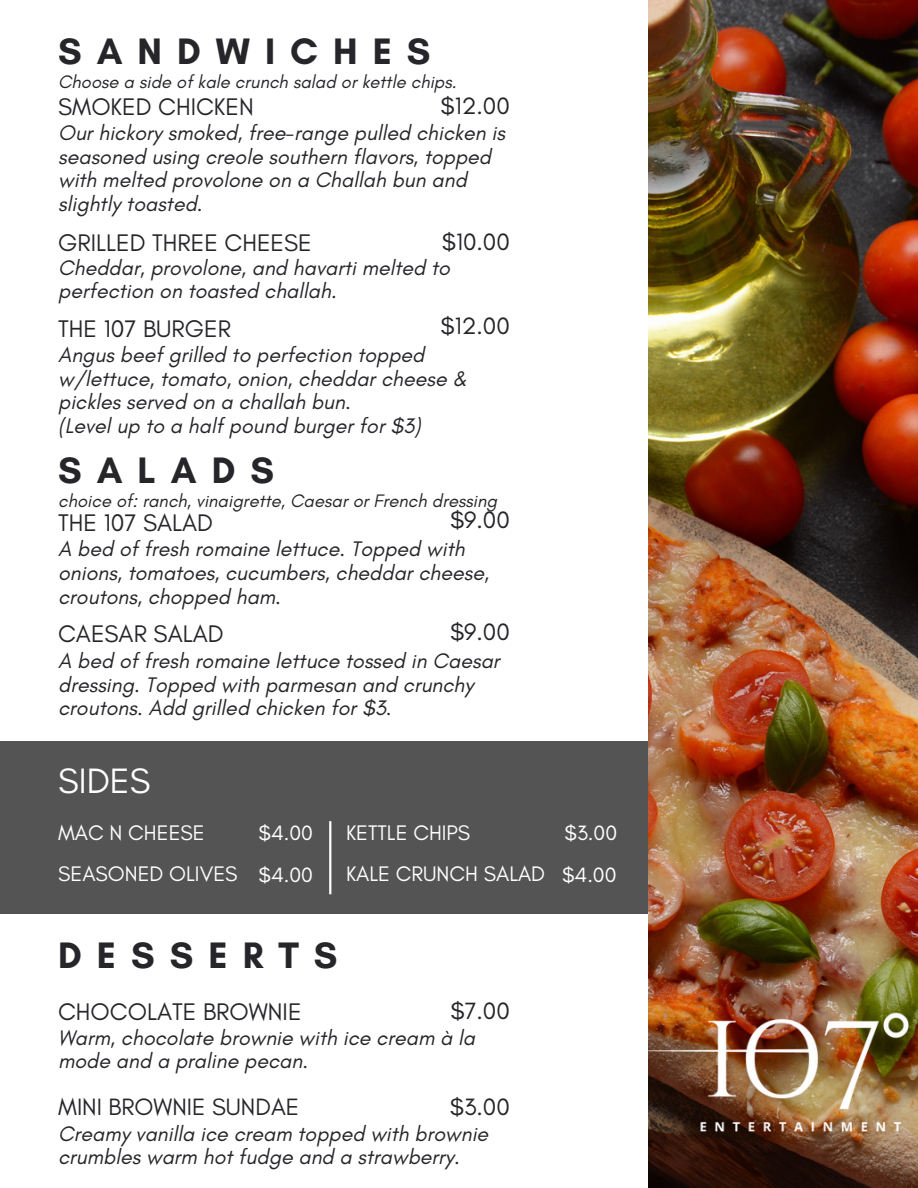
<style>
.page{position:relative;width:918px;height:1188px;background:#fff}
.page>*{position:absolute;margin:0;border:0;box-sizing:border-box;transform-origin:0 0}
.t1{font:700 37.5px "Glacial Indifference";letter-spacing:.4em;color:#262529}
.t2{font:35.85px "Glacial Indifference";color:#fff}
.t3{font:24.45px "Glacial Indifference";color:#262529}
.t4{font:24px "Glacial Indifference";color:#262529}
.t5{font:italic 21.45px/23.7px "Glacial Indifference";color:#262529}
.t6{font:21.45px "Glacial Indifference";color:#fff}
.t7{font:21px "Glacial Indifference";color:#fff}
.t8{font:italic 18.45px "Glacial Indifference";color:#262529}
.s1{font-size:21px}
</style>
<div class="page">
<div style="left:0;top:742px;width:668px;height:172px;background:#545454"></div>
<img style="left:649px;top:0;width:269px;height:900px">
<hr style="left:329px;top:821px;width:2px;height:73px;background:#fff">
<img style="left:648px;top:900px;width:270px;height:288px">
<h1 class="t1" style="left:58px;top:28px;width:374px">SANDWICHES</h1>
<p class="t8" style="left:58px;top:70px;width:400px">Choose a side of kale crunch salad or kettle chips.</p>
<p class="t3" style="left:58px;top:92px;width:197px">SMOKED CHICKEN</p>
<p class="t4" style="left:441px;top:91px;width:71px">$12.00</p>
<p class="t5" style="left:58px;top:121px;width:449px">Our hickory smoked, free-range pulled chicken is seasoned using creole southern flavors, topped with melted provolone on a Challah bun and slightly toasted.</p>
<p class="t3" style="left:58px;top:228px;width:255px">GRILLED THREE CHEESE</p>
<p class="t4" style="left:442px;top:227px;width:69px">$10.00</p>
<p class="t5" style="left:58px;top:255px;width:393px">Cheddar, provolone, and havarti melted to perfection on toasted challah.</p>
<p class="t4" style="left:441px;top:311px;width:71px">$12.00</p>
<p class="t3" style="left:58px;top:313px;width:174px">THE 107 BURGER</p>
<p class="t5" style="left:58px;top:343px;width:411px">Angus beef grilled to perfection topped w/lettuce, tomato, onion, cheddar cheese &amp; pickles served on a challah bun.<br>(Level up to a half pound burger for $3)</p>
<h1 class="t1" style="left:58px;top:447px;width:218px">SALADS</h1>
<p class="t8" style="left:58px;top:490px;width:440px">choice of: ranch, vinaigrette, Caesar or French dressing</p>
<p class="t3" style="left:58px;top:507px;width:156px">THE 107 SALAD</p>
<p class="t5" style="left:58px;top:537px;width:432px">A bed of fresh romaine lettuce. Topped with onions, tomatoes, cucumbers, cheddar cheese, croutons, chopped ham.</p>
<p class="t4" style="left:450px;top:506px;width:61px">$9.00</p>
<p class="t4" style="left:450px;top:617px;width:61px">$9.00</p>
<p class="t3" style="left:58px;top:619px;width:167px">CAESAR SALAD</p>
<p class="t5" style="left:58px;top:649px;width:443px">A bed of fresh romaine lettuce tossed in Caesar dressing. Topped with parmesan and crunchy croutons. Add grilled chicken for $3.</p>
<h2 class="t2" style="left:58px;top:759px;width:94px">SIDES</h2>
<p class="t6" style="left:58px;top:820px;width:148px">MAC N CHEESE</p>
<p class="t7" style="left:259px;top:820px;width:56px">$4.00</p>
<p class="t6" style="left:346px;top:820px;width:126px">KETTLE CHIPS</p>
<p class="t7" style="left:565px;top:820px;width:54px">$3.00</p>
<p class="t6" style="left:58px;top:861px;width:256px">SEASONED OLIVES <span class="s1">$4.00</span></p>
<p class="t6" style="left:346px;top:861px;width:272px">KALE CRUNCH SALAD <span class="s1">$4.00</span></p>
<h1 class="t1" style="left:58px;top:933px;width:281px">DESSERTS</h1>
<p class="t3" style="left:58px;top:996px;width:245px">CHOCOLATE BROWNIE</p>
<p class="t4" style="left:451px;top:996px;width:61px">$7.00</p>
<p class="t5" style="left:58px;top:1025px;width:418px">Warm, chocolate brownie with ice cream à la mode and a praline pecan.</p>
<p class="t4" style="left:58px;top:1092px;width:243px">MINI BROWNIE SUNDAE</p>
<p class="t4" style="left:450px;top:1092px;width:62px">$3.00</p>
<p class="t5" style="left:58px;top:1122px;width:432px">Creamy vanilla ice cream topped with brownie crumbles warm hot fudge and a strawberry.</p>
</div>
